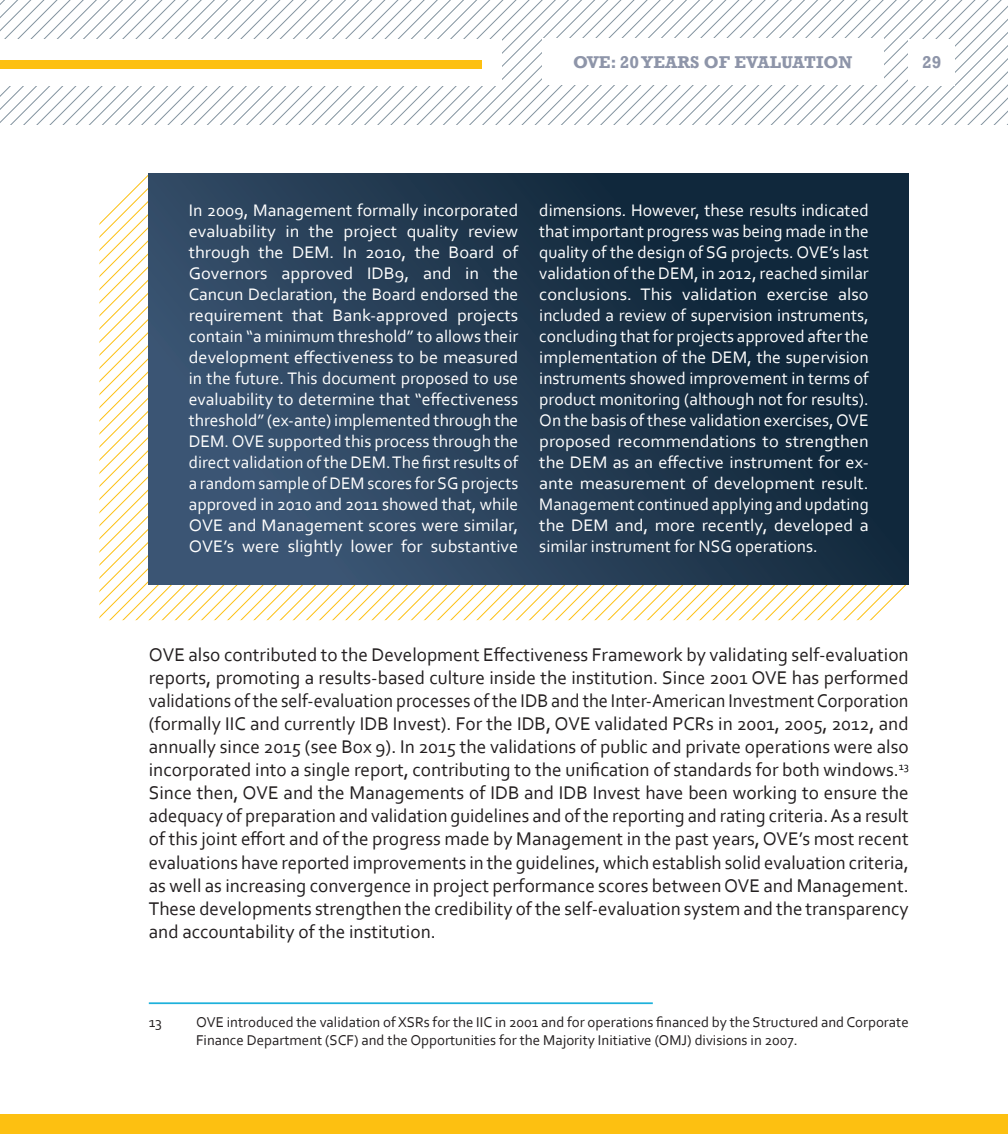
<style>
.page{position:relative;width:1008px;height:1134px;background:#fff}
.page>*{position:absolute;margin:0;border:0;box-sizing:border-box;transform-origin:0 0}
.t1{font:19.25px/23.1px "Corbel";color:#231f20;text-align:justify}
.t2{font:17.5px/21px "Corbel";color:#fff;text-align:justify}
.t3{font:700 17.5px "Rockwell";color:#8e95a9}
.t4{font:14.88px/17.8px "Corbel";color:#231f20}
</style>
<div class="page">
<svg style="left:0;top:0;width:1008px;height:124px"></svg>
<div style="left:542px;top:38px;width:342px;height:47px;background:#fff"></div>
<div style="left:909px;top:39px;width:46px;height:46px;background:#fff"></div>
<div style="left:0;top:1115px;width:1008px;height:19px;background:#fdc011"></div>
<div style="left:0;top:39px;width:501px;height:46px;background:#fff"></div>
<div style="left:0;top:60px;width:481px;height:8px;background:#fdc011"></div>
<hr style="left:149px;top:1002px;width:504px;height:2px;background:#1eb1db">
<svg style="left:99px;top:174px;width:810px;height:446px"></svg>
<svg style="left:149px;top:174px;width:760px;height:410px;background:#233b52"></svg>
<p class="t3" style="left:573px;top:51px;width:281px">OVE: 20 YEARS OF EVALUATION</p>
<p class="t3" style="left:922px;top:52px;width:21px">29</p>
<p class="t2" style="left:189px;top:200px;width:331px">In 2009, Management formally incorporated evaluability in the project quality review through the DEM. In 2010, the Board of Governors approved IDB9, and in the Cancun Declaration, the Board endorsed the requirement that Bank-approved projects contain “a minimum threshold” to allows their development effectiveness to be measured in the future. This document proposed to use evaluability to determine that “effectiveness threshold” (ex-ante) implemented through the DEM. OVE supported this process through the direct validation of the DEM. The first results of a random sample of DEM scores for SG projects approved in 2010 and 2011 showed that, while OVE and Management scores were similar, OVE’s were slightly lower for substantive</p>
<p class="t2" style="left:539px;top:200px;width:331px">dimensions. However, these results indicated that important progress was being made in the quality of the design of SG projects. OVE’s last validation of the DEM, in 2012, reached similar conclusions. This validation exercise also included a review of supervision instruments, concluding that for projects approved after the implementation of the DEM, the supervision instruments showed improvement in terms of product monitoring (although not for results).<br>On the basis of these validation exercises, OVE proposed recommendations to strengthen the DEM as an effective instrument for ex&shy;ante measurement of development result.<br>Management continued applying and updating the DEM and, more recently, developed a similar instrument for NSG operations.</p>
<p class="t1" style="left:149px;top:642px;width:762px">OVE also contributed to the Development Effectiveness Framework by validating self-evaluation reports, promoting a results-based culture inside the institution. Since 2001 OVE has performed validations of the self-evaluation processes of the IDB and the Inter-American Investment Corporation (formally IIC and currently IDB Invest). For the IDB, OVE validated PCRs in 2001, 2005, 2012, and annually since 2015 (see Box 9). In 2015 the validations of public and private operations were also incorporated into a single report, contributing to the unification of standards for both windows.<sup>13<br></sup>Since then, OVE and the Managements of IDB and IDB Invest have been working to ensure the adequacy of preparation and validation guidelines and of the reporting and rating criteria. As a result of this joint effort and of the progress made by Management in the past years, OVE’s most recent evaluations have reported improvements in the guidelines, which establish solid evaluation criteria, as well as increasing convergence in project performance scores between OVE and Management.<br>These developments strengthen the credibility of the self-evaluation system and the transparency and accountability of the institution.</p>
<p class="t4" style="left:149px;top:1013px;width:15px">13</p>
<p class="t4" style="left:196px;top:1013px;width:714px">OVE introduced the validation of XSRs for the IIC in 2001 and for operations financed by the Structured and Corporate<br>Finance Department (SCF) and the Opportunities for the Majority Initiative (OMJ) divisions in 2007.</p>
</div>
